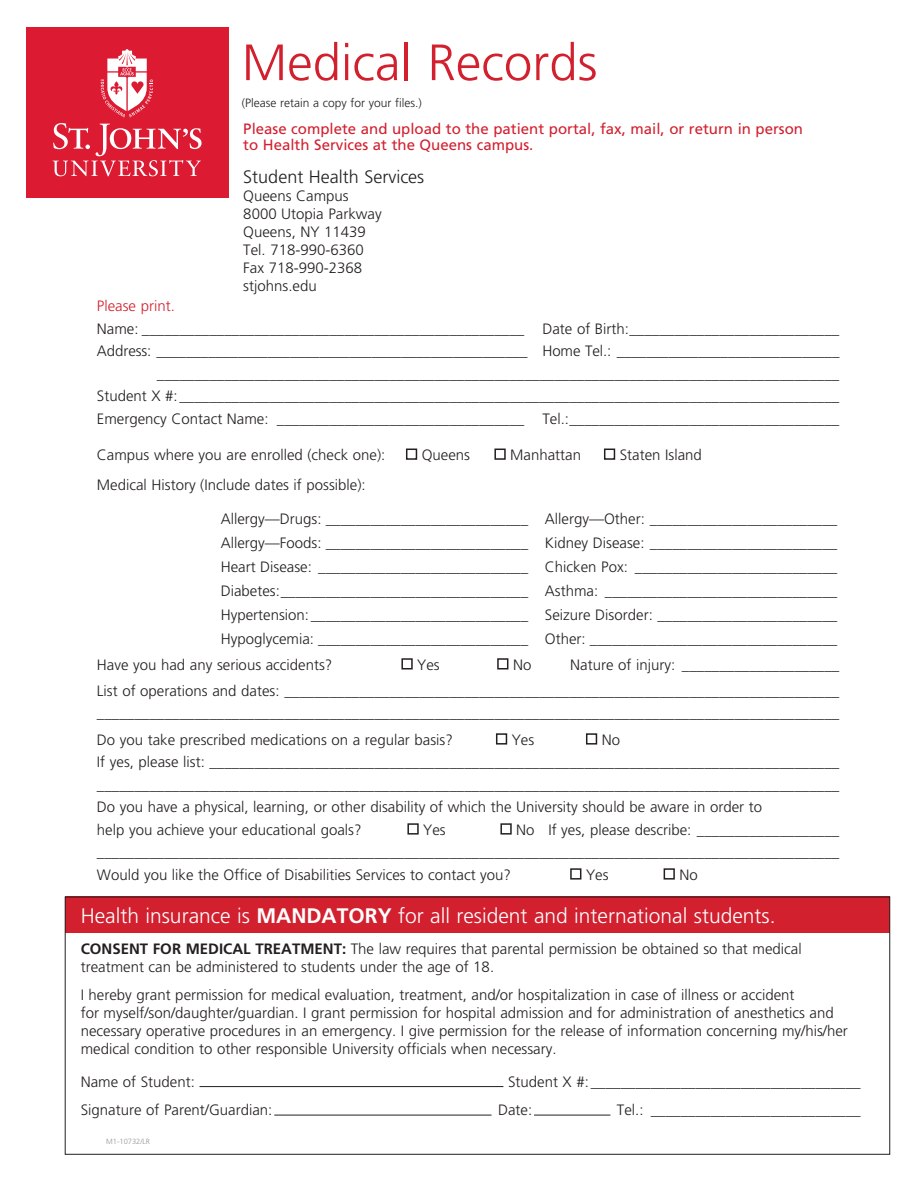
<style>
.page{position:relative;width:918px;height:1188px;background:#fff}
.page>*{position:absolute;margin:0;border:0;box-sizing:border-box;transform-origin:0 0}
.t1{font:300 51px "Frutiger LT";color:#d2202f}
.t2{font:300 21px "Frutiger LT";color:#fff}
.t3{font:300 18px "Frutiger LT";color:#231f20}
.t4{font:300 15px/22.5px "Frutiger LT";color:#231f20}
.t5{font:15px/15.8px "Frutiger LT";color:#d2202f}
.t6{font:700 15px "Frutiger LT";color:#231f20}
.t7{font:300 15px "Frutiger LT";color:#d2202f}
.t8{font:300 12px "Frutiger LT";color:#231f20}
.t9{font:300 7.5px "Frutiger LT";color:#939598}
.s1{font-weight:700}
</style>
<div class="page">
<div style="left:65px;top:897px;width:825px;height:36px;background:#d2202f"></div>
<div style="left:65px;top:897px;width:825px;height:258px;border:1px solid #231f20"></div>
<div style="left:406px;top:449px;width:11px;height:11px;border:2px solid #231f20"></div>
<div style="left:494px;top:449px;width:12px;height:11px;border:2px solid #231f20"></div>
<div style="left:604px;top:449px;width:11px;height:11px;border:2px solid #231f20"></div>
<div style="left:401px;top:658px;width:12px;height:12px;border:2px solid #231f20"></div>
<div style="left:497px;top:658px;width:11px;height:12px;border:2px solid #231f20"></div>
<div style="left:496px;top:733px;width:11px;height:12px;border:2px solid #231f20"></div>
<div style="left:586px;top:733px;width:11px;height:12px;border:2px solid #231f20"></div>
<div style="left:407px;top:823px;width:12px;height:12px;border:2px solid #231f20"></div>
<div style="left:500px;top:823px;width:12px;height:12px;border:2px solid #231f20"></div>
<div style="left:570px;top:868px;width:11px;height:12px;border:2px solid #231f20"></div>
<div style="left:664px;top:868px;width:11px;height:12px;border:2px solid #231f20"></div>
<hr style="left:200px;top:1086px;width:303px;height:1px;background:#231f20">
<hr style="left:274px;top:1115px;width:218px;height:1px;background:#231f20">
<hr style="left:534px;top:1115px;width:76px;height:1px;background:#231f20">
<div style="left:26px;top:27px;width:202px;height:171px;background:#dc1a32"></div>
<svg style="left:53px;top:49px;width:149px;height:127px"></svg>
<h1 class="t1" style="left:242px;top:34px;width:357px">Medical Records</h1>
<p class="t8" style="left:242px;top:96px;width:182px">(Please retain a copy for your files.)</p>
<p class="t5" style="left:243px;top:121px;width:561px">Please complete and upload to the patient portal, fax, mail, or return in person to Health Services at the Queens campus.</p>
<p class="t3" style="left:243px;top:167px;width:183px">Student Health Services</p>
<p class="t4" style="left:243px;top:187px;width:140px;line-height:18px">Queens Campus<br>8000 Utopia Parkway<br>Queens, NY 11439<br>Tel. 718-990-6360<br>Fax 718-990-2368 stjohns.edu</p>
<p class="t7" style="left:97px;top:298px;width:79px">Please print.</p>
<p class="t4" style="left:97px;top:318px;width:744px;text-align:right">Name: ___________________________________________________ Date of Birth:____________________________ Address: __________________________________________________ Home Tel.: ______________________________ ___________________________________________________________________________________________<br>Student X #:________________________________________________________________________________________ Emergency Contact Name: _________________________________ Tel.:____________________________________</p>
<p class="t4" style="left:97px;top:444px;width:290px">Campus where you are enrolled (check one):</p>
<p class="t4" style="left:422px;top:444px;width:50px">Queens</p>
<p class="t4" style="left:510px;top:444px;width:72px">Manhattan</p>
<p class="t4" style="left:620px;top:444px;width:84px">Staten Island</p>
<p class="t4" style="left:97px;top:473px;width:270px">Medical History (Include dates if possible):</p>
<p class="t4" style="left:221px;top:507px;width:309px;line-height:24px;text-align:justify">Allergy—Drugs: ___________________________ Allergy—Foods: ___________________________ Heart Disease: ____________________________ Diabetes:_________________________________ Hypertension:_____________________________ Hypoglycemia: ____________________________</p>
<p class="t4" style="left:545px;top:507px;width:294px;line-height:24px;text-align:justify">Allergy—Other: _________________________ Kidney Disease: _________________________ Chicken Pox: ___________________________ Asthma: _______________________________ Seizure Disorder: ________________________ Other: _________________________________</p>
<p class="t4" style="left:97px;top:651px;width:744px;line-height:26.2px;text-align:right">Nature of injury: _____________________<br>List of operations and dates: __________________________________________________________________________</p>
<p class="t4" style="left:97px;top:700px;width:744px;line-height:26.2px">___________________________________________________________________________________________________<br>Do you take prescribed medications on a regular basis?</p>
<p class="t4" style="left:97px;top:653px;width:237px">Have you had any serious accidents?</p>
<p class="t4" style="left:417px;top:653px;width:24px">Yes</p>
<p class="t4" style="left:513px;top:653px;width:20px">No</p>
<p class="t4" style="left:97px;top:728px;width:744px;text-indent:505px">No<br>If yes, please list: ____________________________________________________________________________________ ___________________________________________________________________________________________________ Do you have a physical, learning, or other disability of which the University should be aware in order to<br>help you achieve your educational goals?</p>
<p class="t4" style="left:512px;top:728px;width:24px">Yes</p>
<p class="t4" style="left:97px;top:818px;width:744px;text-align:justify;text-indent:419px">No If yes, please describe: ___________________ ___________________________________________________________________________________________________ Would you like the Office of Disabilities Services to contact you?</p>
<p class="t4" style="left:423px;top:818px;width:24px">Yes</p>
<p class="t4" style="left:586px;top:863px;width:24px">Yes</p>
<p class="t4" style="left:679px;top:863px;width:20px">No</p>
<h2 class="t2" style="left:81px;top:904px;width:696px">Health insurance is <span class="s1">MANDATORY</span> for all resident and international students.</h2>
<p class="t6" style="left:81px;top:940px;width:20px">CONS</p>
<p class="t6" style="left:121px;top:940px;width:43px">ENT FOR</p>
<p class="t6" style="left:186px;top:940px;width:32px">MEDICA</p>
<p class="t6" style="left:243px;top:940px;width:50px">L TREATM</p>
<p class="t4" style="left:81px;top:940px;width:722px;line-height:18px;text-indent:234px"><span class="s1">ENT:</span> The law requires that parental permission be obtained so that medical treatment can be administered to students under the age of 18.</p>
<p class="t4" style="left:81px;top:986px;width:769px;line-height:18px">I hereby grant permission for medical evaluation, treatment, and/or hospitalization in case of illness or accident<br>for myself/son/daughter/guardian. I grant permission for hospital admission and for administration of anesthetics and necessary operative procedures in an emergency. I give permission for the release of information concerning my/his/her medical condition to other responsible University officials when necessary.</p>
<p class="t4" style="left:81px;top:1071px;width:116px">Name of Student:</p>
<p class="t4" style="left:508px;top:1071px;width:354px">Student X #:____________________________________</p>
<p class="t4" style="left:81px;top:1099px;width:193px">Signature of Parent/Guardian:</p>
<p class="t4" style="left:498px;top:1099px;width:36px">Date:</p>
<p class="t4" style="left:617px;top:1099px;width:245px">Tel.: ____________________________</p>
<p class="t9" style="left:106px;top:1137px;width:45px">M1-10732/LR</p>
</div>
